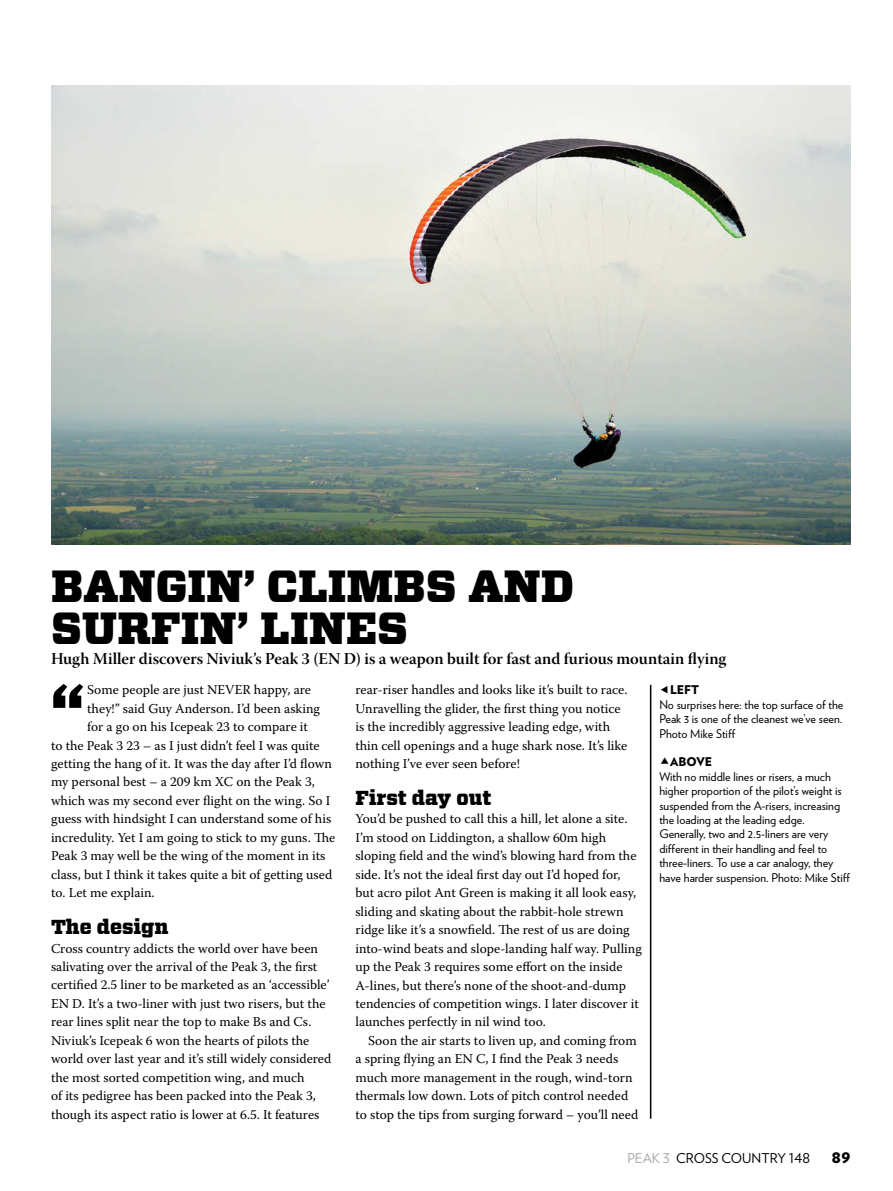
<style>
.page{position:relative;width:893px;height:1191px;background:#fff}
.page>*{position:absolute;margin:0;border:0;box-sizing:border-box;transform-origin:0 0}
.t1{font:900 66.15px "Vitesse";color:#000}
.t2{font:900 45px/42px "Vitesse";color:#000}
.t3{font:900 20.25px "Vitesse";color:#000}
.t4{font:16.5px "Warnock Pro Semibold Subh";color:#000}
.t5{font:13.5px/18.5px "Warnock Pro";color:#000}
.t6{font:13.5px "Verlag";color:#000}
.t7{font:12px/14.4px "Verlag";color:#000;text-align:justify}
.t8{font:900 12px "Verlag";color:#000}
.s1{color:#a7a9ac}
.s2{font-weight:900;font-size:18px}
</style>
<div class="page">
<hr style="left:650px;top:685px;width:1px;height:433px;background:#000">
<img style="left:51px;top:85px;width:800px;height:459px">
<h2 class="t2" style="left:51px;top:566px;width:524px">BANGIN’ CLIMBS AND<br>SURFIN’ LINES</h2>
<p class="t4" style="left:51px;top:648px;width:677px">Hugh Miller discovers Niviuk’s Peak 3 (EN D) is a weapon built for fast and furious mountain flying</p>
<h1 class="t1" style="left:51px;top:663px;width:35px">“</h1>
<p class="t5" style="left:87px;top:680px;width:225px">Some people are just NEVER happy, are</p>
<p class="t5" style="left:87px;top:698px;width:234px">they!” said Guy Anderson. I’d been asking</p>
<p class="t5" style="left:87px;top:717px;width:222px">for a go on his Icepeak 23 to compare it</p>
<p class="t5" style="left:51px;top:735px;width:270px">to the Peak 3 23 – as I just didn’t feel I was quite</p>
<p class="t5" style="left:51px;top:754px;width:282px">getting the hang of it. It was the day after I’d flown</p>
<p class="t5" style="left:51px;top:772px;width:265px">my personal best – a 209 km XC on the Peak 3,</p>
<p class="t5" style="left:51px;top:791px;width:281px">which was my second ever flight on the wing. So I</p>
<p class="t5" style="left:51px;top:809px;width:282px">guess with hindsight I can understand some of his</p>
<p class="t5" style="left:51px;top:828px;width:286px">incredulity. Yet I am going to stick to my guns. The</p>
<p class="t5" style="left:51px;top:846px;width:276px">Peak 3 may well be the wing of the moment in its</p>
<p class="t5" style="left:51px;top:865px;width:283px">class, but I think it takes quite a bit of getting used</p>
<p class="t5" style="left:51px;top:883px;width:105px">to. Let me explain.</p>
<h3 class="t3" style="left:51px;top:913px;width:119px">THE DESIGN</h3>
<p class="t5" style="left:51px;top:938px;width:282px">Cross country addicts the world over have been salivating over the arrival of the Peak 3, the first certified 2.5 liner to be marketed as an ‘accessible’ EN D. It’s a two-liner with just two risers, but the rear lines split near the top to make Bs and Cs.<br>Niviuk’s Icepeak 6 won the hearts of pilots the world over last year and it’s still widely considered the most sorted competition wing, and much<br>of its pedigree has been packed into the Peak 3, though its aspect ratio is lower at 6.5. It features</p>
<p class="t5" style="left:355px;top:680px;width:273px">rear-riser handles and looks like it’s built to race.<br>Unravelling the glider, the first thing you notice is the incredibly aggressive leading edge, with thin cell openings and a huge shark nose. It’s like nothing I’ve ever seen before!</p>
<h3 class="t3" style="left:355px;top:784px;width:137px">FIRST DAY OUT</h3>
<p class="t5" style="left:355px;top:809px;width:288px">You’d be pushed to call this a hill, let alone a site.<br>I’m stood on Liddington, a shallow 60m high sloping field and the wind’s blowing hard from the side. It’s not the ideal first day out I’d hoped for, but acro pilot Ant Green is making it all look easy, sliding and skating about the rabbit-hole strewn ridge like it’s a snowfield. The rest of us are doing into-wind beats and slope-landing half way. Pulling up the Peak 3 requires some effort on the inside A-lines, but there’s none of the shoot-and-dump tendencies of competition wings. I later discover it launches perfectly in nil wind too.</p>
<p class="t5" style="left:355px;top:1031px;width:285px;text-indent:13px">Soon the air starts to liven up, and coming from a spring flying an EN C, I find the Peak 3 needs much more management in the rough, wind-torn thermals low down. Lots of pitch control needed to stop the tips from surging forward – you’ll need</p>
<p class="t8" style="left:670px;top:680px;width:30px">LEFT</p>
<p class="t7" style="left:659px;top:696px;width:185px">No surprises here: the top surface of the Peak 3 is one of the cleanest we’ve seen.<br>Photo Mike Stiff</p>
<p class="t8" style="left:670px;top:752px;width:44px">ABOVE</p>
<p class="t7" style="left:659px;top:768px;width:192px;text-align:left">With no middle lines or risers, a much higher proportion of the pilot’s weight is suspended from the A-risers, increasing the loading at the leading edge.<br>Generally, two and 2.5-liners are very different in their handling and feel to three-liners. To use a car analogy, they have harder suspension. Photo: Mike Stiff</p>
<p class="t6" style="left:627px;top:1148px;width:225px"><span class="s1">PEAK 3</span> Cross Country 148 <span class="s2">89</span></p>
</div>
